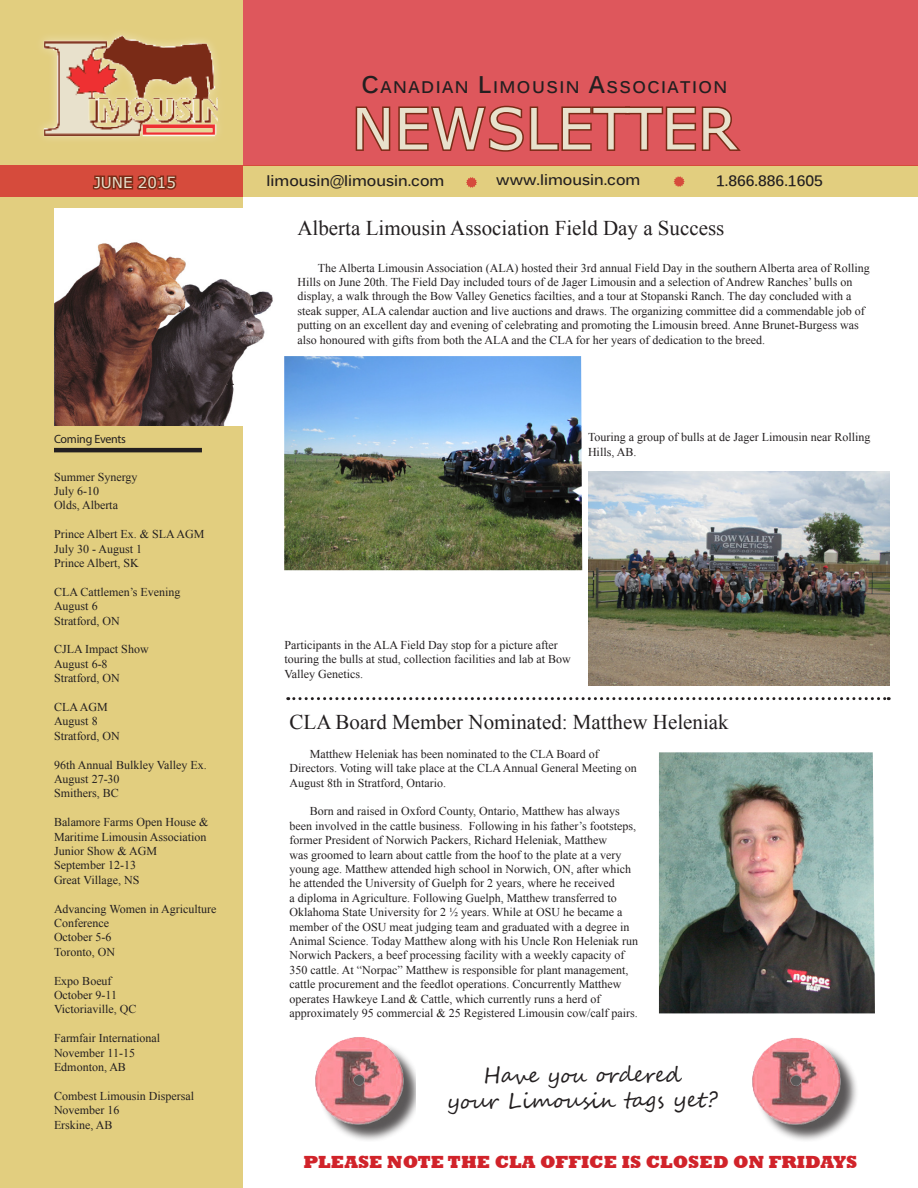
<style>
.page{position:relative;width:918px;height:1188px;background:#fff}
.page>*{position:absolute;margin:0;border:0;box-sizing:border-box;transform-origin:0 0}
.t1{font:57px "MS Reference Sans Serif";color:#e8e1cc}
.t2{font:21px "Times New Roman";color:#231f20}
.t3{font:21px "Segoe Script";color:#231f20}
.t4{font:800 18px "Rockwell";color:#d1232a}
.t5{font:700 16.8px "Kalinga";letter-spacing:.085em;color:#231f20}
.t6{font:700 15px "Kalinga";color:#231f20}
.t7{font:15px "MS Reference Sans Serif";color:#e8e1cc}
.t8{font:12px/14.4px "Times New Roman";color:#231f20}
.t9{font:12px "Myriad Pro";letter-spacing:-.02em;color:#231f20}
.s1{font-size:24px}
</style>
<div class="page">
<div style="left:0;top:0;width:243px;height:1188px;background:#e2ce7f"></div>
<div style="left:243px;top:165px;width:675px;height:32px;background:#e2ce7f"></div>
<div style="left:0;top:165px;width:243px;height:32px;background:#d64b3c"></div>
<div style="left:243px;top:0;width:675px;height:165px;background:#de575c"></div>
<svg style="left:355px;top:105px;width:386px;height:47px"></svg>
<img style="left:42px;top:33px;width:176px;height:106px">
<svg style="left:674px;top:176px;width:11px;height:11px"></svg>
<svg style="left:466px;top:177px;width:11px;height:11px"></svg>
<svg style="left:92px;top:175px;width:85px;height:15px"></svg>
<hr style="left:54px;top:448px;width:148px;height:4px;background:#231f20">
<img style="left:54px;top:208px;width:219px;height:218px">
<div style="left:318px;top:1040px;width:97px;height:102px;background:#231f20;opacity:.75"></div>
<img style="left:315px;top:1037px;width:100px;height:96px">
<svg style="left:288px;top:697px;width:601px;height:3px"></svg>
<div style="left:755px;top:1040px;width:103px;height:103px;background:#231f20;opacity:.75"></div>
<img style="left:752px;top:1038px;width:100px;height:96px">
<img style="left:284px;top:356px;width:298px;height:214px">
<img style="left:588px;top:471px;width:302px;height:215px">
<img style="left:659px;top:752px;width:216px;height:261px">
<p class="t5" style="left:362px;top:76px;width:367px"><span class="s1">C</span>ANADIAN <span class="s1">L</span>IMOUSIN <span class="s1">A</span>SSOCIATION</p>
<p class="t1" style="left:352px;top:92px;width:387px">NEWSLETTER</p>
<p class="t6" style="left:267px;top:170px;width:179px">limousin@limousin.com</p>
<p class="t7" style="left:94px;top:173px;width:83px">JUNE 2015</p>
<p class="t6" style="left:496px;top:169px;width:146px">www.limousin.com</p>
<p class="t6" style="left:716px;top:170px;width:108px">1.866.886.1605</p>
<p class="t2" style="left:297px;top:214px;width:428px">Alberta Limousin Association Field Day a Success</p>
<p class="t9" style="left:54px;top:432px;width:74px">Coming Events</p>
<p class="t8" style="left:54px;top:469px;width:85px">Summer Synergy</p>
<p class="t8" style="left:54px;top:484px;width:46px">July 6-10</p>
<p class="t8" style="left:54px;top:498px;width:65px">Olds, Alberta</p>
<p class="t8" style="left:54px;top:527px;width:152px">Prince Albert Ex. &amp; SLA AGM</p>
<p class="t8" style="left:54px;top:541px;width:90px">July 30 - August 1</p>
<p class="t8" style="left:54px;top:556px;width:86px">Prince Albert, SK</p>
<p class="t8" style="left:54px;top:584px;width:128px">CLA Cattlemen’s Evening</p>
<p class="t8" style="left:54px;top:599px;width:45px">August 6</p>
<p class="t8" style="left:54px;top:613px;width:67px">Stratford, ON</p>
<p class="t8" style="left:54px;top:642px;width:96px">CJLA Impact Show</p>
<p class="t8" style="left:54px;top:656px;width:55px">August 6-8</p>
<p class="t8" style="left:54px;top:671px;width:67px">Stratford, ON</p>
<p class="t8" style="left:54px;top:700px;width:55px">CLA AGM</p>
<p class="t8" style="left:54px;top:714px;width:45px">August 8</p>
<p class="t8" style="left:54px;top:728px;width:67px">Stratford, ON</p>
<p class="t8" style="left:54px;top:757px;width:154px">96th Annual Bulkley Valley Ex.</p>
<p class="t8" style="left:54px;top:772px;width:67px">August 27-30</p>
<p class="t8" style="left:54px;top:786px;width:66px">Smithers, BC</p>
<p class="t8" style="left:54px;top:815px;width:156px">Balamore Farms Open House &amp;<br>Maritime Limousin Association<br>Junior Show &amp; AGM</p>
<p class="t8" style="left:54px;top:858px;width:84px">September 12-13</p>
<p class="t8" style="left:54px;top:872px;width:87px">Great Village, NS</p>
<p class="t8" style="left:54px;top:901px;width:164px">Advancing Women in Agriculture<br>Conference</p>
<p class="t8" style="left:54px;top:930px;width:59px">October 5-6</p>
<p class="t8" style="left:54px;top:944px;width:63px">Toronto, ON</p>
<p class="t8" style="left:54px;top:973px;width:59px">Expo Boeuf</p>
<p class="t8" style="left:54px;top:988px;width:65px">October 9-11</p>
<p class="t8" style="left:54px;top:1002px;width:84px">Victoriaville, QC</p>
<p class="t8" style="left:54px;top:1031px;width:108px">Farmfair International</p>
<p class="t8" style="left:54px;top:1045px;width:83px">November 11-15</p>
<p class="t8" style="left:54px;top:1060px;width:74px">Edmonton, AB</p>
<p class="t8" style="left:54px;top:1088px;width:142px">Combest Limousin Dispersal</p>
<p class="t8" style="left:54px;top:1103px;width:67px">November 16</p>
<p class="t8" style="left:54px;top:1117px;width:60px">Erskine, AB</p>
<p class="t8" style="left:297px;top:260px;width:574px;text-indent:20px">The Alberta Limousin Association (ALA) hosted their 3rd annual Field Day in the southern Alberta area of Rolling Hills on June 20th. The Field Day included tours of de Jager Limousin and a selection of Andrew Ranches’ bulls on display, a walk through the Bow Valley Genetics facilties, and a tour at Stopanski Ranch. The day concluded with a steak supper, ALA calendar auction and live auctions and draws. The organizing committee did a commendable job of putting on an excellent day and evening of celebrating and promoting the Limousin breed. Anne Brunet-Burgess was also honoured with gifts from both the ALA and the CLA for her years of dedication to the breed.</p>
<p class="t8" style="left:588px;top:430px;width:284px">Touring a group of bulls at de Jager Limousin near Rolling<br>Hills, AB.</p>
<p class="t8" style="left:284px;top:637px;width:288px">Participants in the ALA Field Day stop for a picture after touring the bulls at stud, collection facilities and lab at Bow<br>Valley Genetics.</p>
<p class="t2" style="left:290px;top:708px;width:441px">CLA Board Member Nominated: Matthew Heleniak</p>
<p class="t8" style="left:290px;top:746px;width:349px;text-indent:20px">Matthew Heleniak has been nominated to the CLA Board of<br>Directors. Voting will take place at the CLA Annual General Meeting on<br>August 8th in Stratford, Ontario.</p>
<p class="t8" style="left:290px;top:804px;width:350px;text-indent:20px">Born and raised in Oxford County, Ontario, Matthew has always been involved in the cattle business. Following in his father’s footsteps, former President of Norwich Packers, Richard Heleniak, Matthew<br>was groomed to learn about cattle from the hoof to the plate at a very young age. Matthew attended high school in Norwich, ON, after which he attended the University of Guelph for 2 years, where he received<br>a diploma in Agriculture. Following Guelph, Matthew transferred to Oklahoma State University for 2 ½ years. While at OSU he became a member of the OSU meat judging team and graduated with a degree in Animal Science. Today Matthew along with his Uncle Ron Heleniak run Norwich Packers, a beef processing facility with a weekly capacity of 350 cattle. At “Norpac” Matthew is responsible for plant management, cattle procurement and the feedlot operations. Concurrently Matthew operates Hawkeye Land &amp; Cattle, which currently runs a herd of approximately 95 commercial &amp; 25 Registered Limousin cow/calf pairs.</p>
<p class="t3" style="left:483px;top:1060px;width:199px;rotate:-1deg">Have you ordered</p>
<p class="t3" style="left:446px;top:1086px;width:273px;rotate:-1deg">your Limousin tags yet?</p>
<p class="t4" style="left:303px;top:1152px;width:556px">PLEASE NOTE THE CLA OFFICE IS CLOSED ON FRIDAYS</p>
</div>
